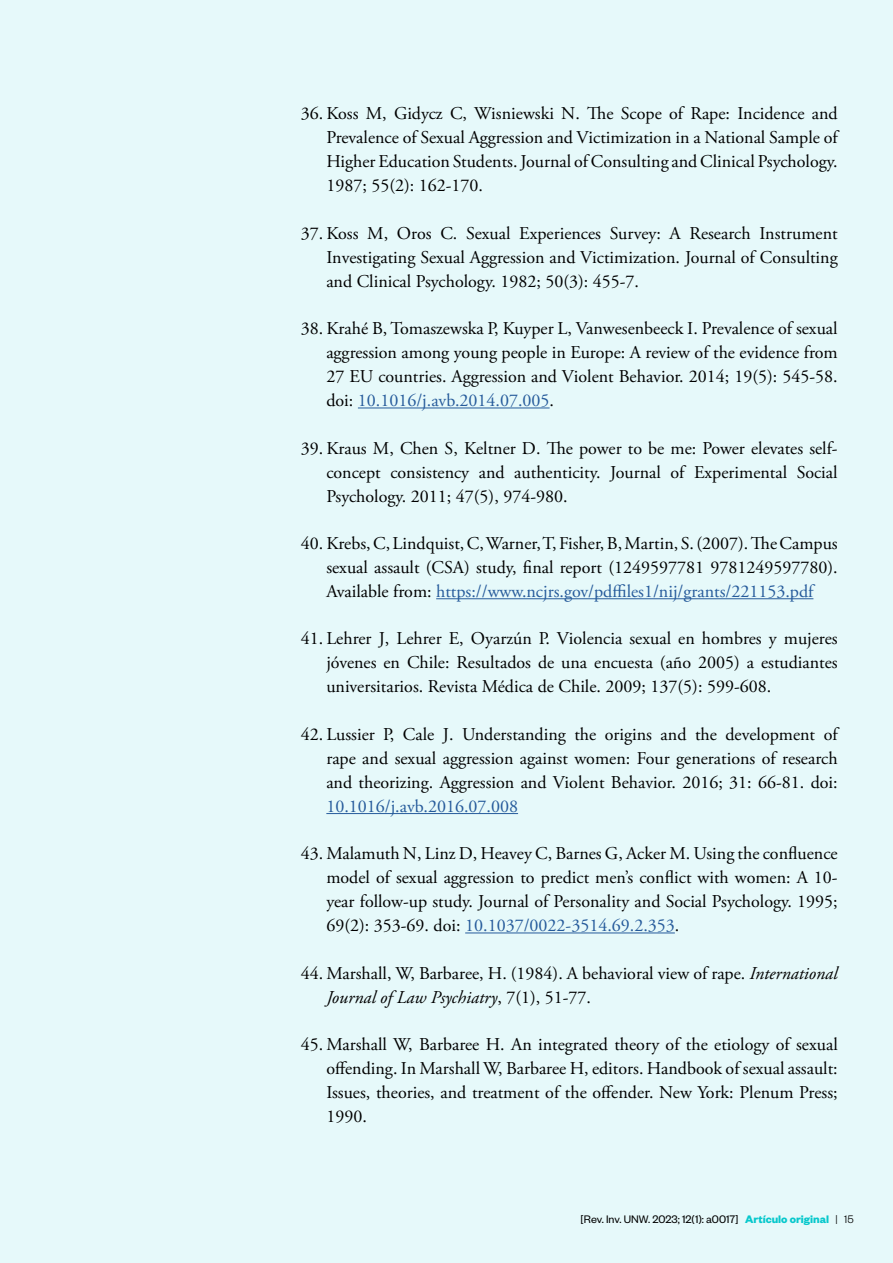
<style>
.page{position:relative;width:893px;height:1263px;background:#e6f9fa}
.page>*{position:absolute;margin:0;border:0;box-sizing:border-box;transform-origin:0 0}
.t1{font:18px/24px "Adobe Garamond Pro";color:#000;text-align:justify}
.t2{font:18px "Adobe Garamond Pro";color:#265b9b}
.t3{font:12px "Founders Grotesk";color:#000}
.s1{color:#265b9b}
.s2{font-style:italic}
.s3{font-weight:700;color:#07c8cc}
.s4{font-weight:300}
</style>
<div class="page">
<hr style="left:358px;top:407px;width:192px;height:1px;background:#265b9b">
<hr style="left:436px;top:598px;width:377px;height:1px;background:#265b9b">
<hr style="left:326px;top:813px;width:192px;height:1px;background:#265b9b">
<hr style="left:465px;top:932px;width:210px;height:1px;background:#265b9b">
<p class="t1" style="left:326px;top:102px;width:513px;text-indent:-26px">36. Koss M, Gidycz C, Wisniewski N. The Scope of Rape: Incidence and Prevalence of Sexual Aggression and Victimization in a National Sample of Higher Education Students. Journal of Consulting and Clinical Psychology.<br>1987; 55(2): 162-170.</p>
<p class="t1" style="left:326px;top:222px;width:513px;text-indent:-26px">37. Koss M, Oros C. Sexual Experiences Survey: A Research Instrument Investigating Sexual Aggression and Victimization. Journal of Consulting and Clinical Psychology. 1982; 50(3): 455-7.</p>
<p class="t1" style="left:326px;top:317px;width:513px;text-indent:-26px">38. Krahé B, Tomaszewska P, Kuyper L, Vanwesenbeeck I. Prevalence of sexual aggression among young people in Europe: A review of the evidence from 27 EU countries. Aggression and Violent Behavior. 2014; 19(5): 545-58. doi: <span class="s1">10.1016/j.avb.2014.07.005</span>.</p>
<p class="t1" style="left:326px;top:436px;width:513px;text-indent:-26px">39. Kraus M, Chen S, Keltner D. The power to be me: Power elevates self&shy;concept consistency and authenticity. Journal of Experimental Social Psychology. 2011; 47(5), 974-980.</p>
<p class="t1" style="left:326px;top:532px;width:513px;text-indent:-26px">40. Krebs, C, Lindquist, C, Warner, T, Fisher, B, Martin, S. (2007). The Campus sexual assault (CSA) study, final report (1249597781 9781249597780).<br>Available from: <span class="s1">https://www.ncjrs.gov/pdffiles1/nij/grants/221153.pdf</span></p>
<p class="t1" style="left:326px;top:627px;width:513px;text-indent:-26px">41. Lehrer J, Lehrer E, Oyarzún P. Violencia sexual en hombres y mujeres jóvenes en Chile: Resultados de una encuesta (año 2005) a estudiantes universitarios. Revista Médica de Chile. 2009; 137(5): 599-608.</p>
<p class="t1" style="left:326px;top:723px;width:513px;text-indent:-26px">42. Lussier P, Cale J. Understanding the origins and the development of rape and sexual aggression against women: Four generations of research and theorizing. Aggression and Violent Behavior. 2016; 31: 66-81. doi:</p>
<p class="t2" style="left:326px;top:795px;width:193px">10.1016/j.avb.2016.07.008</p>
<p class="t1" style="left:326px;top:842px;width:513px;text-indent:-26px">43. Malamuth N, Linz D, Heavey C, Barnes G, Acker M. Using the confluence model of sexual aggression to predict men’s conflict with women: A 10- year follow-up study. Journal of Personality and Social Psychology. 1995; 69(2): 353-69. doi: <span class="s1">10.1037/0022-3514.69.2.353</span>.</p>
<p class="t1" style="left:326px;top:961px;width:513px;text-indent:-26px">44. Marshall, W, Barbaree, H. (1984). A behavioral view of rape. <span class="s2">International<br>Journal of Law Psychiatry</span>, 7(1), 51-77.</p>
<p class="t1" style="left:326px;top:1033px;width:513px;text-indent:-26px">45. Marshall W, Barbaree H. An integrated theory of the etiology of sexual offending. In Marshall W, Barbaree H, editors. Handbook of sexual assault:<br>Issues, theories, and treatment of the offender. New York: Plenum Press; 1990.</p>
<p class="t3" style="left:581px;top:1211px;width:275px">[Rev. Inv. UNW. 2023; 12(1): a0017] <span class="s3">Artículo original</span> <span class="s4">| 15</span></p>
</div>
